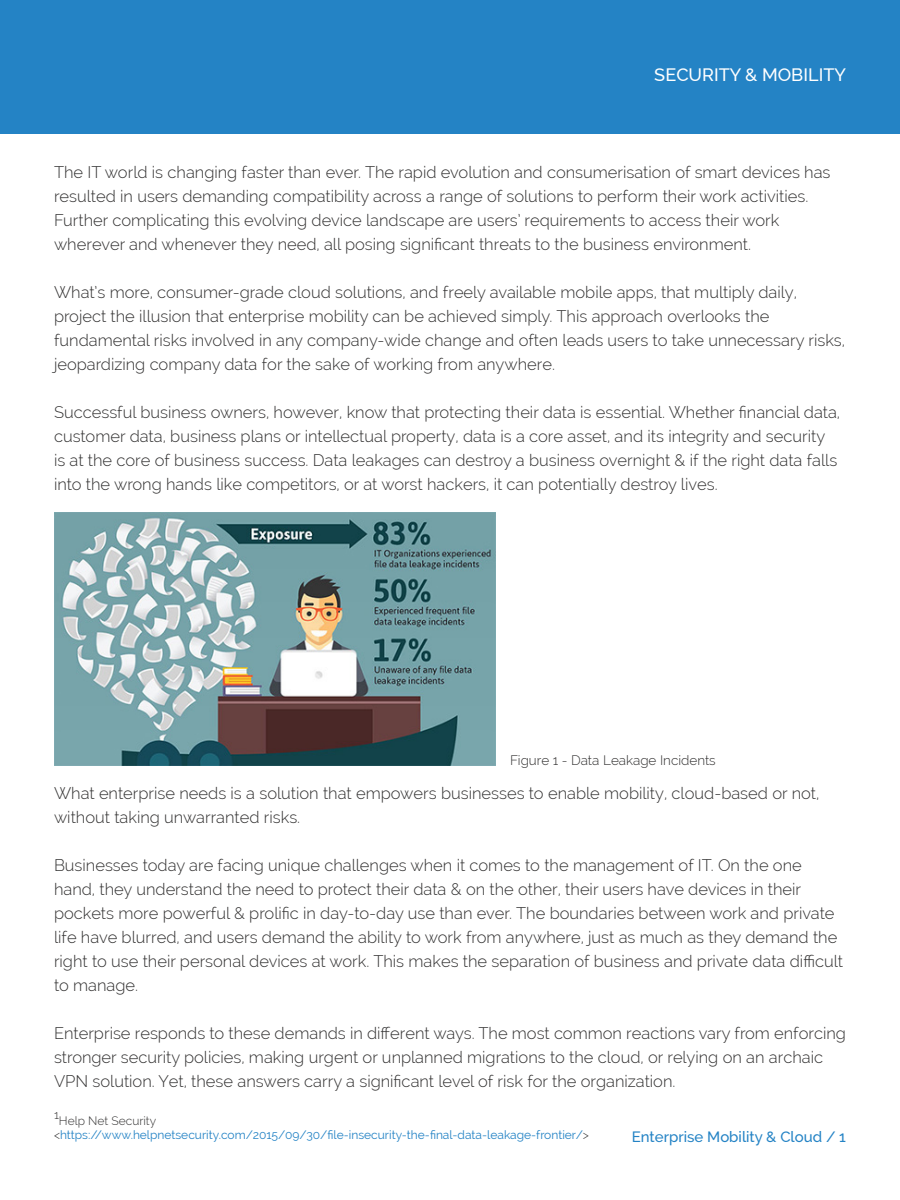
<style>
.page{position:relative;width:900px;height:1200px;background:#fff}
.page>*{position:absolute;margin:0;border:0;box-sizing:border-box;transform-origin:0 0}
.t1{font:500 18px "Raleway";color:#fff}
.t2{font:300 16.5px/24px "Raleway";color:#313030}
.t3{font:500 15px "Raleway";color:#2483c5}
.t4{font:300 13.5px "Raleway";color:#313030}
.t5{font:12px/14.4px "Raleway";color:#2483c5}
.t6{font:300 12px "Raleway";color:#313030}
.s1{font-weight:300;color:#313030}
</style>
<div class="page">
<div style="left:0;top:0;width:900px;height:134px;background:#2483c5"></div>
<img style="left:55px;top:512px;width:441px;height:254px">
<p class="t1" style="left:654px;top:64px;width:193px">SECURITY &amp; MOBILITY</p>
<p class="t2" style="left:54px;top:160px;width:778px">The IT world is changing faster than ever. The rapid evolution and consumerisation of smart devices has resulted in users demanding compatibility across a range of solutions to perform their work activities.<br>Further complicating this evolving device landscape are users’ requirements to access their work wherever and whenever they need, all posing significant threats to the business environment.</p>
<p class="t2" style="left:54px;top:280px;width:793px">What’s more, consumer-grade cloud solutions, and freely available mobile apps, that multiply daily, project the illusion that enterprise mobility can be achieved simply. This approach overlooks the fundamental risks involved in any company-wide change and often leads users to take unnecessary risks, jeopardizing company data for the sake of working from anywhere.</p>
<p class="t2" style="left:54px;top:400px;width:788px">Successful business owners, however, know that protecting their data is essential. Whether financial data, customer data, business plans or intellectual property, data is a core asset, and its integrity and security is at the core of business success. Data leakages can destroy a business overnight &amp; if the right data falls into the wrong hands like competitors, or at worst hackers, it can potentially destroy lives.</p>
<p class="t4" style="left:510px;top:752px;width:207px">Figure 1 - Data Leakage Incidents</p>
<p class="t2" style="left:54px;top:781px;width:767px">What enterprise needs is a solution that empowers businesses to enable mobility, cloud-based or not, without taking unwarranted risks.</p>
<p class="t2" style="left:54px;top:853px;width:791px">Businesses today are facing unique challenges when it comes to the management of IT. On the one hand, they understand the need to protect their data &amp; on the other, their users have devices in their pockets more powerful &amp; prolific in day-to-day use than ever. The boundaries between work and private life have blurred, and users demand the ability to work from anywhere, just as much as they demand the right to use their personal devices at work. This makes the separation of business and private data difficult to manage.</p>
<p class="t2" style="left:54px;top:1021px;width:794px">Enterprise responds to these demands in different ways. The most common reactions vary from enforcing stronger security policies, making urgent or unplanned migrations to the cloud, or relying on an archaic<br>VPN solution. Yet, these answers carry a significant level of risk for the organization.</p>
<p class="t6" style="left:54px;top:1108px;width:6px">1</p>
<p class="t5" style="left:54px;top:1114px;width:537px;text-indent:5px"><span class="s1">Help Net Security &lt;</span>https://www.helpnetsecurity.com/2015/09/30/file-insecurity-the-final-data-leakage-frontier/<span class="s1">&gt;</span></p>
<p class="t3" style="left:632px;top:1128px;width:216px">Enterprise Mobility &amp; Cloud / 1</p>
</div>
